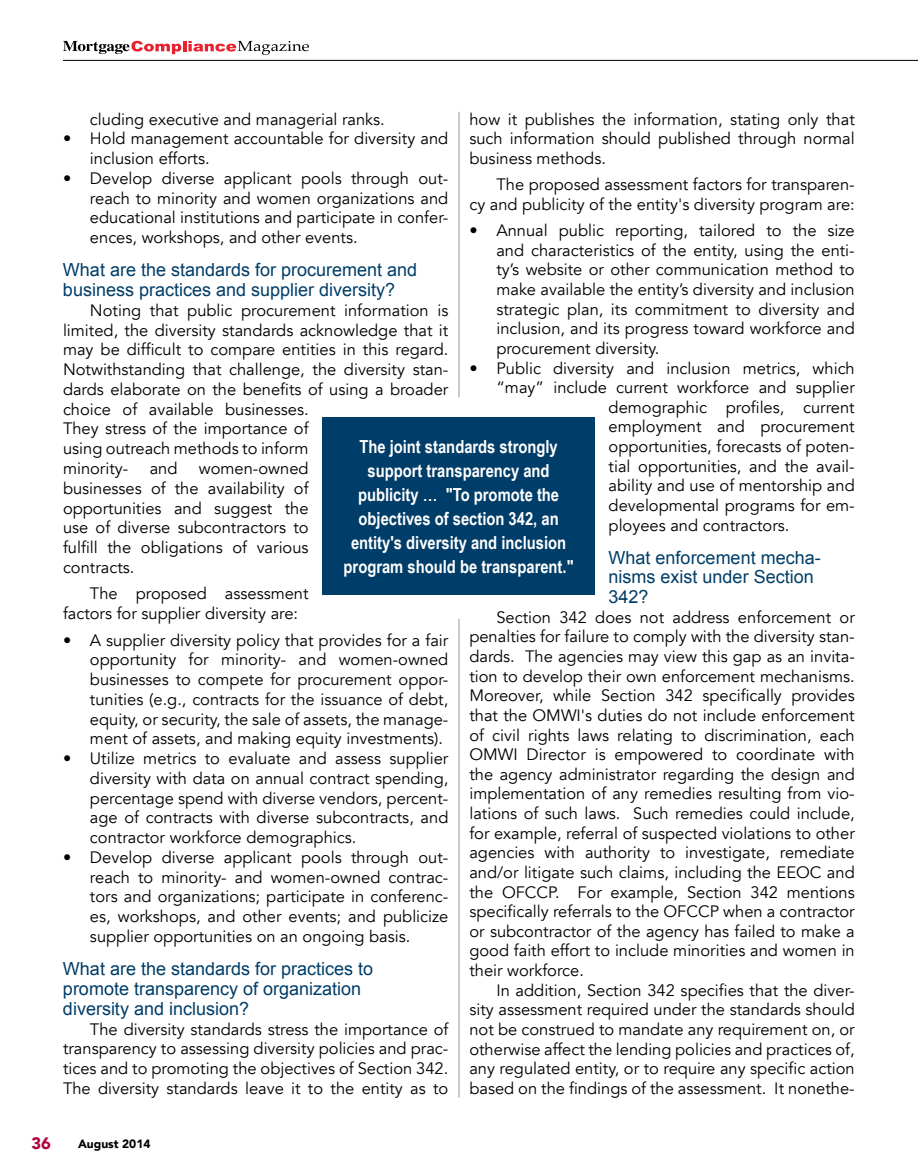
<style>
.page{position:relative;width:918px;height:1175px;background:#fff}
.page>*{position:absolute;margin:0;border:0;box-sizing:border-box;transform-origin:0 0}
.t1{font:18px/19.8px "Arial";color:#003d68}
.t2{font:700 18px/24px "Arial Narrow";color:#fff;text-align:center}
.t3{font:16.5px/19.8px "Avenir";color:#000;text-align:justify}
.t4{font:900 16.5px "Avenir";color:#b10342}
.t5{font:900 12px "Avenir";color:#000}
</style>
<div class="page">
<div style="left:322px;top:418px;width:273px;height:177px;background:#003d68"></div>
<hr style="left:63px;top:60px;width:855px;height:1px;background:#000">
<svg style="left:63px;top:41px;width:246px;height:14px"></svg>
<hr style="left:459px;top:112px;width:1px;height:285px;background:#939598">
<hr style="left:459px;top:619px;width:1px;height:478px;background:#939598">
<p class="t3" style="left:469px;top:109px;width:387px">how it publishes the information, stating only that such information should published through normal business methods.</p>
<p class="t3" style="left:469px;top:175px;width:387px;text-align:right">The proposed assessment factors for transparen-<br>cy and publicity of the entity's diversity program are:</p>
<p class="t3" style="left:496px;top:221px;width:360px;text-indent:-27px">• Annual public reporting, tailored to the size and characteristics of the entity, using the enti&shy;ty’s website or other communication method to make available the entity’s diversity and inclusion strategic plan, its commitment to diversity and inclusion, and its progress toward workforce and procurement diversity.</p>
<p class="t3" style="left:469px;top:358px;width:387px">• Public diversity and inclusion metrics, which</p>
<p class="t3" style="left:496px;top:378px;width:360px">“may” include current workforce and supplier</p>
<p class="t3" style="left:609px;top:397px;width:248px">demographic profiles, current</p>
<p class="t3" style="left:609px;top:417px;width:248px">employment and procurement</p>
<p class="t3" style="left:609px;top:437px;width:248px">opportunities, forecasts of poten-</p>
<p class="t3" style="left:609px;top:456px;width:248px">tial opportunities, and the avail-</p>
<p class="t3" style="left:609px;top:476px;width:248px">ability and use of mentorship and</p>
<p class="t3" style="left:609px;top:495px;width:248px">developmental programs for em-</p>
<p class="t3" style="left:609px;top:515px;width:182px">ployees and contractors.</p>
<p class="t1" style="left:609px;top:548px;width:214px">What enforcement mecha&shy;nisms exist under Section<br>342?</p>
<p class="t3" style="left:469px;top:607px;width:387px;text-indent:27px">Section 342 does not address enforcement or penalties for failure to comply with the diversity stan&shy;dards. The agencies may view this gap as an invita&shy;tion to develop their own enforcement mechanisms.<br>Moreover, while Section 342 specifically provides that the OMWI's duties do not include enforcement of civil rights laws relating to discrimination, each OMWI Director is empowered to coordinate with the agency administrator regarding the design and implementation of any remedies resulting from vio&shy;lations of such laws. Such remedies could include, for example, referral of suspected violations to other agencies with authority to investigate, remediate and/or litigate such claims, including the EEOC and the OFCCP. For example, Section 342 mentions specifically referrals to the OFCCP when a contractor or subcontractor of the agency has failed to make a good faith effort to include minorities and women in their workforce.</p>
<p class="t3" style="left:469px;top:980px;width:387px;text-indent:27px">In addition, Section 342 specifies that the diver&shy;sity assessment required under the standards should not be construed to mandate any requirement on, or otherwise affect the lending policies and practices of, any regulated entity, or to require any specific action based on the findings of the assessment. It nonethe-</p>
<p class="t3" style="left:90px;top:109px;width:296px">cluding executive and managerial ranks.</p>
<p class="t3" style="left:90px;top:129px;width:360px;text-indent:-27px">• Hold management accountable for diversity and inclusion efforts.</p>
<p class="t3" style="left:90px;top:168px;width:360px;text-indent:-27px">• Develop diverse applicant pools through out&shy;reach to minority and women organizations and educational institutions and participate in confer&shy;ences, workshops, and other events.</p>
<p class="t1" style="left:63px;top:260px;width:356px">What are the standards for procurement and business practices and supplier diversity?</p>
<p class="t3" style="left:63px;top:301px;width:387px;text-align:left;text-indent:27px">Noting that public procurement information is limited, the diversity standards acknowledge that it may be difficult to compare entities in this regard.<br>Notwithstanding that challenge, the diversity stan&shy;dards elaborate on the benefits of using a broader choice of available businesses.<br>They stress of the importance of<br>using outreach methods to inform<br>minority-</p>
<p class="t2" style="left:344px;top:434px;width:232px">The joint standards strongly support transparency and publicity … "To promote the objectives of section 342, an entity's diversity and inclusion program should be transparent."</p>
<p class="t3" style="left:63px;top:459px;width:247px;text-indent:136px">women-owned businesses of the availability of opportunities and suggest the use of diverse subcontractors to fulfill the obligations of various contracts.</p>
<p class="t3" style="left:63px;top:584px;width:247px;text-indent:27px">The proposed assessment factors for supplier diversity are:</p>
<p class="t3" style="left:90px;top:630px;width:360px;text-indent:-27px">• A supplier diversity policy that provides for a fair opportunity for minority- and women-owned businesses to compete for procurement oppor&shy;tunities (e.g., contracts for the issuance of debt, equity, or security, the sale of assets, the manage&shy;ment of assets, and making equity investments).</p>
<p class="t3" style="left:90px;top:749px;width:360px;text-indent:-27px">• Utilize metrics to evaluate and assess supplier diversity with data on annual contract spending, percentage spend with diverse vendors, percent&shy;age of contracts with diverse subcontracts, and contractor workforce demographics.</p>
<p class="t3" style="left:90px;top:847px;width:360px;text-indent:-27px">• Develop diverse applicant pools through out&shy;reach to minority- and women-owned contrac&shy;tors and organizations; participate in conferenc&shy;es, workshops, and other events; and publicize supplier opportunities on an ongoing basis.</p>
<p class="t1" style="left:63px;top:959px;width:312px">What are the standards for practices to promote transparency of organization diversity and inclusion?</p>
<p class="t3" style="left:63px;top:1019px;width:387px;text-indent:27px">The diversity standards stress the importance of transparency to assessing diversity policies and prac&shy;tices and to promoting the objectives of Section 342.<br>The diversity standards leave it to the entity as to</p>
<p class="t3" style="left:150px;top:459px;width:29px">and</p>
<p class="t4" style="left:32px;top:1129px;width:21px">36</p>
<p class="t5" style="left:78px;top:1133px;width:74px">August 2014</p>
</div>
